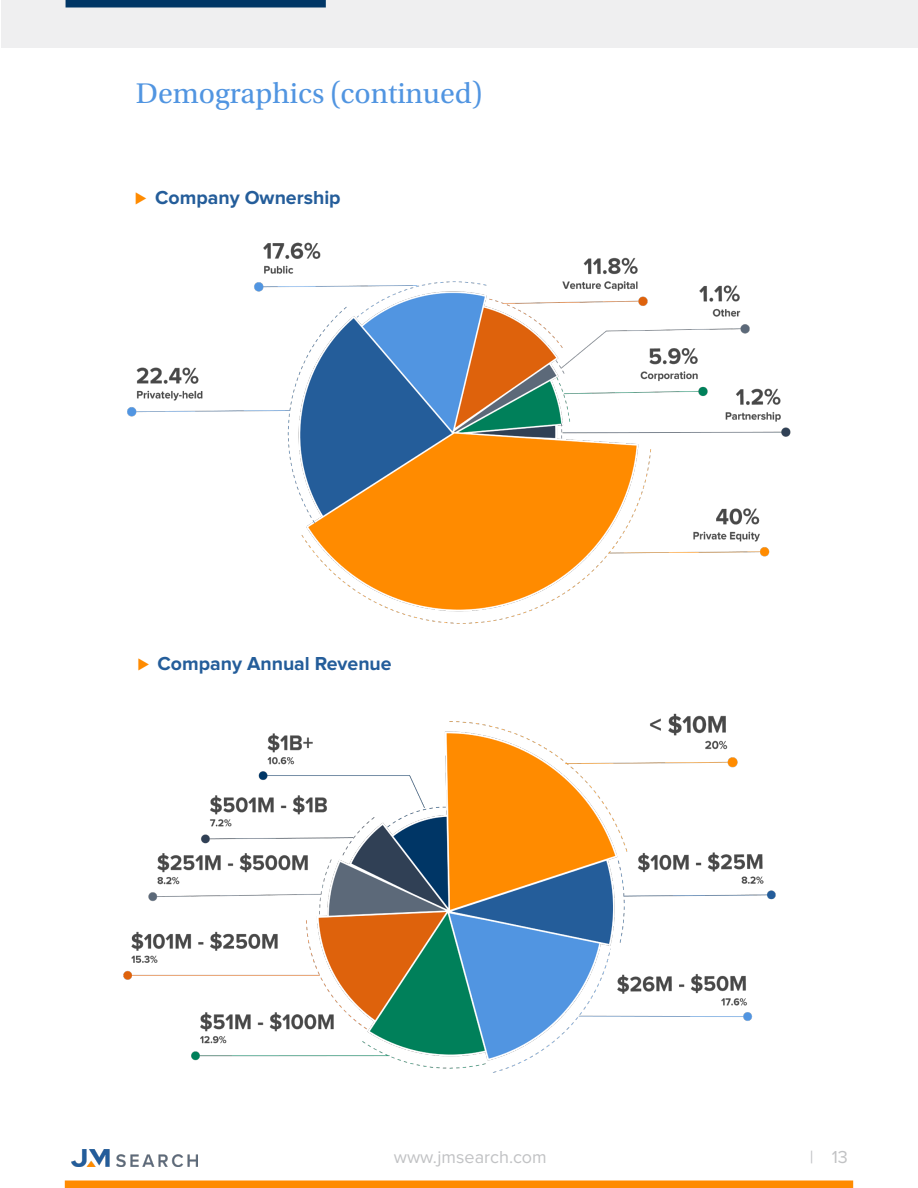
<style>
.page{position:relative;width:918px;height:1188px;background:#fff}
.page>*{position:absolute;margin:0;border:0;box-sizing:border-box;transform-origin:0 0}
.t1{font:30px "Utopia Std";color:#5195e1}
.t2{font:700 19.5px "Proxima Nova";color:#245d9a}
.t3{font:18px "Proxima Nova";color:#c1c2c4}
.s1{color:#ff8b00}
</style>
<div class="page">
<img style="left:72px;top:1149px;width:126px;height:17px">
<div style="left:65px;top:1180px;width:788px;height:8px;background:#ff8b00"></div>
<div style="left:2px;top:0;width:916px;height:48px;background:#efeff0"></div>
<div style="left:66px;top:0;width:260px;height:8px;background:#003666"></div>
<img style="left:123px;top:713px;width:653px;height:360px">
<img style="left:127px;top:242px;width:664px;height:382px">
<h1 class="t1" style="left:136px;top:77px;width:348px">Demographics (continued)</h1>
<p class="t2" style="left:135px;top:189px;width:207px"><span class="s1">⊲</span> Company Ownership</p>
<p class="t2" style="left:137px;top:654px;width:256px"><span class="s1">⊲</span> Company Annual Revenue</p>
<p class="t3" style="left:394px;top:1149px;width:154px">www.jmsearch.com</p>
<p class="t3" style="left:810px;top:1149px;width:39px">| 13</p>
</div>
